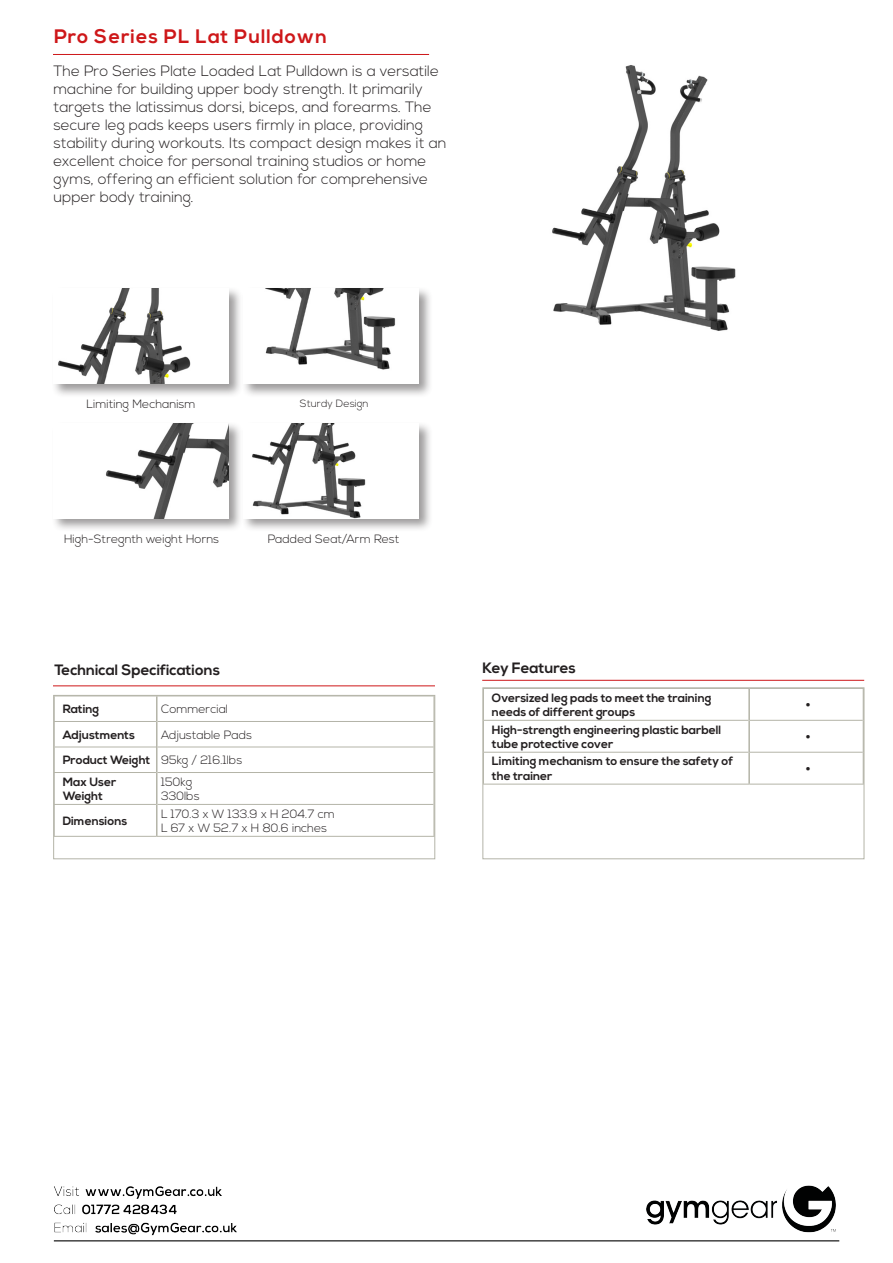
<style>
.page{position:relative;width:893px;height:1263px;background:#fff}
.page>*{position:absolute;margin:0;border:0;box-sizing:border-box;transform-origin:0 0}
.t1{font:700 19.5px "Nexa";letter-spacing:.05em;color:#ce1719}
.t2{font:300 18px "Nexa";color:#231f20}
.t3{font:300 15px/18px "Nexa";color:#231f20}
.t4{font:700 15px "Nexa";color:#231f20}
.t5{font:700 12px/14.4px "Nexa";color:#231f20}
.t6{font:300 12px "Nexa";color:#231f20}
.t7{font:300 10.5px "Nexa";color:#231f20}
</style>
<div class="page">
<img style="left:53px;top:1185px;width:787px;height:57px">
<hr style="left:53px;top:686px;width:382px;height:1px;background:#ce1719">
<hr style="left:54px;top:721px;width:102px;height:1px;background:#b4b4a8">
<hr style="left:158px;top:721px;width:275px;height:1px;background:#b4b4a8">
<hr style="left:54px;top:747px;width:102px;height:1px;background:#b4b4a8">
<hr style="left:158px;top:747px;width:275px;height:1px;background:#b4b4a8">
<hr style="left:54px;top:772px;width:102px;height:1px;background:#b4b4a8">
<hr style="left:158px;top:772px;width:275px;height:1px;background:#b4b4a8">
<hr style="left:54px;top:804px;width:102px;height:1px;background:#b4b4a8">
<hr style="left:158px;top:804px;width:275px;height:1px;background:#b4b4a8">
<hr style="left:54px;top:836px;width:103px;height:1px;background:#b4b4a8">
<hr style="left:157px;top:836px;width:278px;height:1px;background:#b4b4a8">
<hr style="left:156px;top:696px;width:2px;height:25px;background:#b4b4a8">
<hr style="left:156px;top:721px;width:2px;height:26px;background:#b4b4a8">
<hr style="left:156px;top:747px;width:2px;height:25px;background:#b4b4a8">
<hr style="left:156px;top:772px;width:2px;height:32px;background:#b4b4a8">
<hr style="left:156px;top:804px;width:2px;height:32px;background:#b4b4a8">
<div style="left:53px;top:695px;width:382px;height:164px;border:1px solid #b4b4a8"></div>
<img style="left:552px;top:65px;width:184px;height:266px">
<hr style="left:53px;top:54px;width:376px;height:1px;background:#ce1719">
<div style="left:52px;top:286px;width:191px;height:112px;background:#231f20;opacity:.45"></div>
<img style="left:54px;top:288px;width:175px;height:96px">
<div style="left:52px;top:421px;width:191px;height:112px;background:#231f20;opacity:.45"></div>
<img style="left:54px;top:423px;width:175px;height:95px">
<div style="left:241px;top:286px;width:192px;height:112px;background:#231f20;opacity:.45"></div>
<div style="left:244px;top:288px;width:175px;height:96px;background:#fff"></div>
<img style="left:265px;top:288px;width:131px;height:82px">
<div style="left:241px;top:421px;width:192px;height:112px;background:#231f20;opacity:.45"></div>
<img style="left:244px;top:423px;width:175px;height:95px">
<hr style="left:482px;top:680px;width:382px;height:1px;background:#ce1719">
<hr style="left:483px;top:720px;width:265px;height:1px;background:#b4b4a8">
<hr style="left:750px;top:720px;width:113px;height:1px;background:#b4b4a8">
<hr style="left:483px;top:752px;width:265px;height:1px;background:#b4b4a8">
<hr style="left:750px;top:752px;width:113px;height:1px;background:#b4b4a8">
<hr style="left:483px;top:784px;width:266px;height:1px;background:#b4b4a8">
<hr style="left:749px;top:784px;width:115px;height:1px;background:#b4b4a8">
<hr style="left:748px;top:689px;width:2px;height:31px;background:#b4b4a8">
<hr style="left:748px;top:720px;width:2px;height:32px;background:#b4b4a8">
<hr style="left:748px;top:752px;width:2px;height:32px;background:#b4b4a8">
<div style="left:483px;top:688px;width:381px;height:171px;border:1px solid #b4b4a8"></div>
<p class="t1" style="left:54px;top:25px;width:274px">Pro Series PL Lat Pulldown</p>
<p class="t3" style="left:53px;top:62px;width:394px">The Pro Series Plate Loaded Lat Pulldown is a versatile machine for building upper body strength. It primarily targets the latissimus dorsi, biceps, and forearms. The secure leg pads keeps users firmly in place, providing stability during workouts. Its compact design makes it an excellent choice for personal training studios or home gyms, offering an efficient solution for comprehensive upper body training.</p>
<p class="t6" style="left:87px;top:397px;width:111px">Limiting Mechanism</p>
<p class="t7" style="left:300px;top:398px;width:70px">Sturdy Design</p>
<p class="t6" style="left:64px;top:532px;width:157px">High-Stregnth weight Horns</p>
<p class="t6" style="left:268px;top:532px;width:133px">Padded Seat/Arm Rest</p>
<p class="t4" style="left:54px;top:661px;width:167px">Technical Specifications</p>
<p class="t5" style="left:63px;top:702px;width:38px">Rating</p>
<p class="t6" style="left:161px;top:702px;width:69px">Commercial</p>
<p class="t5" style="left:63px;top:728px;width:74px">Adjustments</p>
<p class="t6" style="left:161px;top:728px;width:93px">Adjustable Pads</p>
<p class="t5" style="left:63px;top:753px;width:89px">Product Weight</p>
<p class="t6" style="left:161px;top:753px;width:83px">95kg / 216.1lbs</p>
<p class="t5" style="left:63px;top:775px;width:55px">Max User<br>Weight</p>
<p class="t6" style="left:161px;top:775px;width:33px">150kg</p>
<p class="t6" style="left:161px;top:789px;width:40px">330lbs</p>
<p class="t5" style="left:63px;top:814px;width:66px">Dimensions</p>
<p class="t6" style="left:161px;top:807px;width:175px">L 170.3 x W 133.9 x H 204.7 cm</p>
<p class="t6" style="left:161px;top:821px;width:168px">L 67 x W 52.7 x H 80.6 inches</p>
<p class="t4" style="left:483px;top:659px;width:95px">Key Features</p>
<p class="t5" style="left:492px;top:691px;width:221px">Oversized leg pads to meet the training needs of different groups</p>
<p class="t2" style="left:805px;top:694px;width:7px">•</p>
<p class="t5" style="left:492px;top:723px;width:231px">High-strength engineering plastic barbell tube protective cover</p>
<p class="t2" style="left:805px;top:726px;width:7px">•</p>
<p class="t5" style="left:492px;top:754px;width:243px">Limiting mechanism to ensure the safety of the trainer</p>
<p class="t2" style="left:805px;top:758px;width:7px">•</p>
</div>
